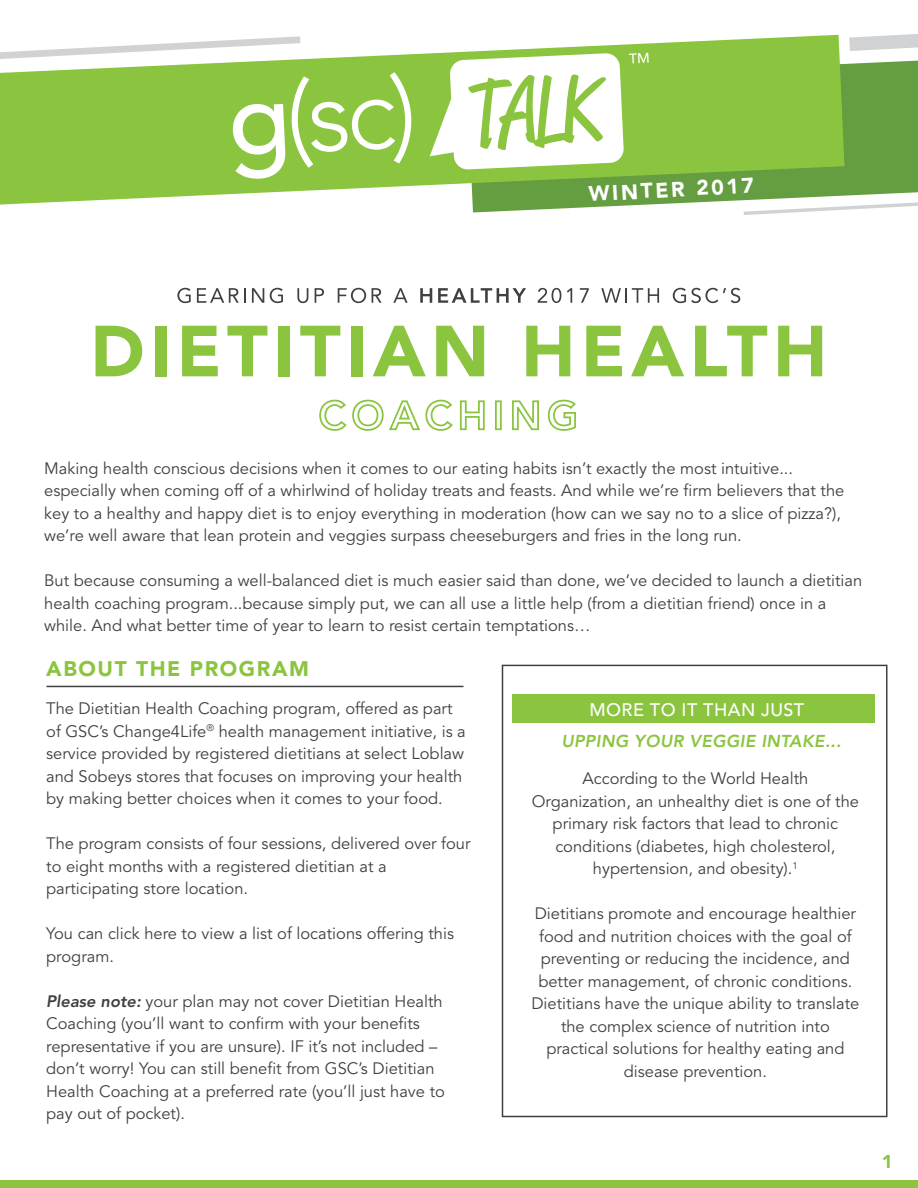
<style>
.page{position:relative;width:918px;height:1188px;background:#fff}
.page>*{position:absolute;margin:0;border:0;box-sizing:border-box;transform-origin:0 0}
.t1{font:900 21px "Avenir LT Std";letter-spacing:.075em;color:#8bc53f}
.t2{font:900 21px "Avenir LT Std";color:#fff}
.t3{font:900 18.45px "Avenir LT Std";color:#8bc53f}
.t4{font:500 18px "Avenir LT Std";letter-spacing:.025em;color:#fff}
.t5{font:italic 800 17.1px "Avenir LT Std";letter-spacing:.025em;color:#8bc53f}
.t6{font:16.5px/22.5px "Avenir LT Std";color:#404041}
.s1{font-weight:800;font-style:italic}
</style>
<div class="page">
<svg style="left:472px;top:61px;width:446px;height:151px;background:#77a857"></svg>
<svg style="left:0;top:35px;width:844px;height:170px;fill:#8bc53f"></svg>
<svg style="left:740px;top:188px;width:178px;height:27px"></svg>
<svg style="left:835px;top:34px;width:83px;height:24px"></svg>
<svg style="left:0;top:35px;width:412px;height:144px"></svg>
<svg style="left:430px;top:53px;width:219px;height:117px"></svg>
<div style="left:0;top:1180px;width:918px;height:8px;background:#8bc53f"></div>
<svg style="left:96px;top:326px;width:46px;height:50px"></svg>
<div style="left:155px;top:326px;width:11px;height:50px;background:#8bc53f"></div>
<svg style="left:182px;top:326px;width:36px;height:50px"></svg>
<svg style="left:227px;top:326px;width:40px;height:50px"></svg>
<div style="left:278px;top:326px;width:11px;height:50px;background:#8bc53f"></div>
<svg style="left:300px;top:326px;width:40px;height:50px"></svg>
<div style="left:351px;top:326px;width:11px;height:50px;background:#8bc53f"></div>
<svg style="left:373px;top:326px;width:53px;height:50px"></svg>
<svg style="left:436px;top:326px;width:48px;height:50px"></svg>
<svg style="left:526px;top:326px;width:44px;height:50px"></svg>
<svg style="left:586px;top:326px;width:36px;height:50px"></svg>
<svg style="left:631px;top:326px;width:53px;height:50px"></svg>
<svg style="left:695px;top:326px;width:72px;height:50px"></svg>
<svg style="left:778px;top:326px;width:44px;height:50px"></svg>
<svg style="left:177px;top:288px;width:14px;height:15px"></svg>
<svg style="left:197px;top:288px;width:49px;height:15px"></svg>
<svg style="left:252px;top:288px;width:12px;height:15px"></svg>
<svg style="left:270px;top:288px;width:13px;height:15px"></svg>
<svg style="left:297px;top:288px;width:11px;height:15px"></svg>
<svg style="left:315px;top:288px;width:9px;height:15px"></svg>
<svg style="left:338px;top:288px;width:28px;height:15px"></svg>
<svg style="left:372px;top:288px;width:10px;height:15px"></svg>
<svg style="left:393px;top:288px;width:15px;height:15px"></svg>
<svg style="left:420px;top:288px;width:12px;height:15px"></svg>
<svg style="left:438px;top:288px;width:88px;height:15px"></svg>
<svg style="left:538px;top:288px;width:23px;height:15px"></svg>
<svg style="left:567px;top:288px;width:5px;height:15px"></svg>
<svg style="left:580px;top:288px;width:9px;height:15px"></svg>
<svg style="left:601px;top:288px;width:58px;height:15px"></svg>
<svg style="left:673px;top:288px;width:67px;height:15px"></svg>
<div style="left:502px;top:665px;width:386px;height:452px;border:2px solid #404041"></div>
<svg style="left:319px;top:399px;width:166px;height:32px"></svg>
<svg style="left:495px;top:400px;width:7px;height:30px"></svg>
<svg style="left:512px;top:400px;width:27px;height:31px"></svg>
<svg style="left:547px;top:399px;width:29px;height:32px"></svg>
<hr style="left:46px;top:686px;width:418px;height:1px;background:#404041">
<div style="left:512px;top:694px;width:363px;height:28px;background:#8bc53f"></div>
<p class="t2" style="left:588px;top:181px;width:167px;rotate:-3deg">WINTER 2017</p>
<p class="t6" style="left:44px;top:457px;width:802px">Making health conscious decisions when it comes to our eating habits isn’t exactly the most intuitive... especially when coming off of a whirlwind of holiday treats and feasts. And while we’re firm believers that the key to a healthy and happy diet is to enjoy everything in moderation (how can we say no to a slice of pizza?), we’re well aware that lean protein and veggies surpass cheeseburgers and fries in the long run.</p>
<p class="t6" style="left:44px;top:570px;width:820px">But because consuming a well-balanced diet is much easier said than done, we’ve decided to launch a dietitian health coaching program...because simply put, we can all use a little help (from a dietitian friend) once in a while. And what better time of year to learn to resist certain temptations…</p>
<p class="t1" style="left:46px;top:656px;width:264px">ABOUT THE PROGRAM</p>
<p class="t6" style="left:46px;top:698px;width:421px">The Dietitian Health Coaching program, offered as part of GSC’s Change4Life<sup>®</sup> health management initiative, is a service provided by registered dietitians at select Loblaw and Sobeys stores that focuses on improving your health by making better choices when it comes to your food.</p>
<p class="t6" style="left:46px;top:833px;width:426px">The program consists of four sessions, delivered over four to eight months with a registered dietitian at a participating store location.</p>
<p class="t6" style="left:46px;top:923px;width:409px">You can click here to view a list of locations offering this program.</p>
<p class="t6" style="left:46px;top:990px;width:400px"><span class="s1">Please note:</span> your plan may not cover Dietitian Health Coaching (you’ll want to confirm with your benefits representative if you are unsure). IF it’s not included – don’t worry! You can still benefit from GSC’s Dietitian Health Coaching at a preferred rate (you’ll just have to pay out of pocket).</p>
<p class="t4" style="left:589px;top:699px;width:216px">MORE TO IT THAN JUST</p>
<p class="t5" style="left:561px;top:730px;width:281px">UPPING YOUR VEGGIE INTAKE...</p>
<p class="t6" style="left:532px;top:768px;width:329px;text-align:center">According to the World Health Organization, an unhealthy diet is one of the primary risk factors that lead to chronic conditions (diabetes, high cholesterol, hypertension, and obesity).<sup>1</sup></p>
<p class="t6" style="left:531px;top:903px;width:330px;text-align:center">Dietitians promote and encourage healthier food and nutrition choices with the goal of preventing or reducing the incidence, and better management, of chronic conditions.<br>Dietitians have the unique ability to translate the complex science of nutrition into practical solutions for healthy eating and disease prevention.</p>
<p class="t3" style="left:882px;top:1151px;width:12px">1</p>
</div>
